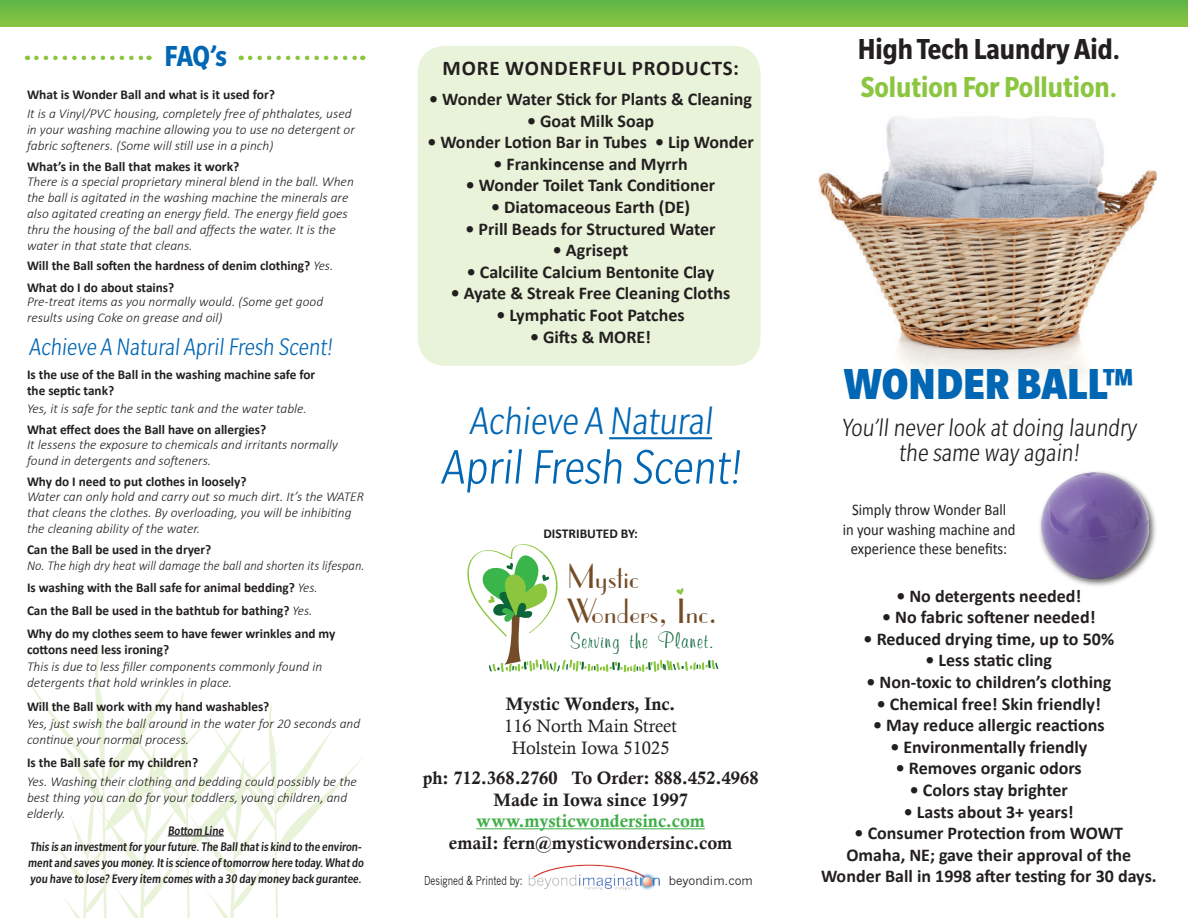
<style>
.page{position:relative;width:1188px;height:918px;background:#fff}
.page>*{position:absolute;margin:0;border:0;box-sizing:border-box;transform-origin:0 0}
.t1{font:300 condensed 52.5px "Slate Std";color:#0166b3}
.t2{font:900 condensed 47.25px "Slate Std";color:#0166b3}
.t3{font:300 condensed 42px "Slate Std";color:#0166b3}
.t4{font:33.3px/34.5px "Parisian BT";color:#744c27}
.t5{font:700 condensed 31.5px "Slate Std";color:#8cc641}
.t6{font:700 condensed 31.5px "Slate Std";color:#231f20}
.t7{font:700 condensed 31.5px "Slate Std";color:#0166b3}
.t8{font:27.75px "Muriel";color:#0c6638}
.t9{font:300 condensed 27px/25.5px "Slate Std";color:#231f20;text-align:center}
.t10{font:300 condensed 26.1px "Slate Std";color:#0166b3}
.t11{font:700 21px "Calibri";letter-spacing:.04em;color:#231f20}
.t12{font:700 18px/21.6px "Calibri";color:#231f20;text-align:center}
.t13{font:18px/21.6px "Calis MT Bol";color:#231f20;text-align:center}
.t14{font:18px/21.6px "Calisto";color:#231f20;text-align:center}
.t15{font:18px "Calis MT Bol";color:#40ae49}
.t16{font:16.2px/19.5px "Calibri";color:#231f20;text-align:center;scale:.9 1}
.t17{font:italic 300 13.5px/16.2px "Calibri";color:#231f20}
.t18{font:700 13.5px/23.2px "Calibri";color:#231f20}
.t19{font:500 condensed 13.5px/16.2px "Slate Std";color:#231f20;text-align:center}
.t20{font:italic 300 13.5px "Calibri";color:#231f20;scale:.94 1}
.t21{font:12px "News Gothic";color:#231f20;scale:.75 1}
.t22{font:12px "News Gothic";color:#231f20}
.s1{font-weight:300;font-style:italic}
</style>
<div class="page">
<div style="left:418px;top:46px;width:342px;height:320px;background:#e8f3d9;border-radius:27px"></div>
<svg style="left:27px;top:649px;width:336px;height:269px"></svg>
<img style="left:818px;top:116px;width:339px;height:275px">
<svg style="left:467px;top:544px;width:252px;height:129px"></svg>
<hr style="left:476px;top:828px;width:229px;height:1px;background:#40ae49">
<svg style="left:0;top:0;width:1188px;height:27px"></svg>
<svg style="left:36px;top:56px;width:113px;height:4px"></svg>
<svg style="left:250px;top:56px;width:113px;height:4px"></svg>
<hr style="left:168px;top:836px;width:56px;height:1px;background:#231f20">
<div style="left:1038px;top:469px;width:119px;height:119px;background:#231f20;opacity:.7"></div>
<img style="left:1041px;top:472px;width:107px;height:106px">
<img style="left:529px;top:864px;width:130px;height:26px">
<hr style="left:609px;top:437px;width:103px;height:2px;background:#0166b3">
<h3 class="t7" style="left:165px;top:40px;width:64px">FAQ’s</h3>
<p class="t18" style="left:27px;top:83px;width:250px">What is Wonder Ball and what is it used for?</p>
<p class="t17" style="left:27px;top:105px;width:329px">It is a Vinyl/PVC housing, completely free of phthalates, used in your washing machine allowing you to use no detergent or fabric softeners. (Some will still use in a pinch)</p>
<p class="t17" style="left:27px;top:173px;width:328px">There is a special proprietary mineral blend in the ball. When the ball is agitated in the washing machine the minerals are also agitated creating an energy field. The energy field goes thru the housing of the ball and affects the water. It is the water in that state that cleans.</p>
<p class="t18" style="left:27px;top:155px;width:214px">What’s in the Ball that makes it work?</p>
<p class="t18" style="left:27px;top:255px;width:308px;line-height:21.8px">Will the Ball soften the hardness of denim clothing? <span class="s1">Yes.<br></span>What do I do about stains?</p>
<p class="t17" style="left:27px;top:293px;width:298px">Pre-treat items as you normally would. (Some get good results using Coke on grease and oil)</p>
<h3 class="t10" style="left:29px;top:333px;width:308px">Achieve A NaturalApril Fresh Scent!</h3>
<p class="t18" style="left:27px;top:367px;width:290px;line-height:16.2px">Is the use of the Ball in the washing machine safe for the septic tank?</p>
<p class="t18" style="left:27px;top:417px;width:241px">What effect does the Ball have on allergies?</p>
<p class="t17" style="left:27px;top:400px;width:281px">Yes, it is safe for the septic tank and the water table.</p>
<p class="t17" style="left:27px;top:437px;width:312px">It lessens the exposure to chemicals and irritants normally found in detergents and softeners.</p>
<p class="t17" style="left:27px;top:488px;width:339px">Water can only hold and carry out so much dirt. It’s the WATER that cleans the clothes. By overloading, you will be inhibiting the cleaning ability of the water.</p>
<p class="t20" style="left:27px;top:557px;width:361px">No. The high dry heat will damage the ball and shorten its lifespan.</p>
<p class="t18" style="left:27px;top:470px;width:221px">Why do I need to put clothes in loosely?</p>
<p class="t18" style="left:27px;top:538px;width:186px">Can the Ball be used in the dryer?</p>
<p class="t18" style="left:27px;top:576px;width:310px">Is washing with the Ball safe for animal bedding? <span class="s1">Yes.<br></span>Can the Ball be used in the bathtub for bathing? <span class="s1">Yes.<br></span>Why do my clothes seem to have fewer wrinkles and my</p>
<p class="t18" style="left:27px;top:638px;width:144px">cottons need less ironing?</p>
<p class="t17" style="left:27px;top:658px;width:297px">This is due to less filler components commonly found in detergents that hold wrinkles in place.</p>
<p class="t17" style="left:27px;top:715px;width:335px">Yes, just swish the ball around in the water for 20 seconds and continue your normal process.</p>
<p class="t17" style="left:27px;top:773px;width:331px">Yes. Washing their clothing and bedding could possibly be the best thing you can do for your toddlers, young children, and elderly.</p>
<p class="t18" style="left:27px;top:694px;width:244px">Will the Ball work with my hand washables?</p>
<p class="t18" style="left:27px;top:751px;width:173px">Is the Ball safe for my children?</p>
<p class="t19" style="left:28px;top:822px;width:339px">Bottom Line<br>This is an investment for your future. The Ball that is kind to the environ&shy;ment and saves you money. It is science of tomorrow here today. What do you have to lose? Every item comes with a 30 day money back gurantee.</p>
<h3 class="t11" style="left:443px;top:55px;width:298px">MORE WONDERFUL PRODUCTS:</h3>
<h3 class="t12" style="left:429px;top:88px;width:324px">• Wonder Water Stick for Plants &amp; Cleaning</h3>
<h3 class="t12" style="left:527px;top:110px;width:129px">• Goat Milk Soap</h3>
<h3 class="t12" style="left:427px;top:131px;width:328px">• Wonder Lotion Bar in Tubes • Lip Wonder</h3>
<h3 class="t12" style="left:494px;top:153px;width:196px">• Frankincense and Myrrh</h3>
<h3 class="t12" style="left:466px;top:175px;width:251px">• Wonder Toilet Tank Conditioner</h3>
<h3 class="t12" style="left:491px;top:196px;width:201px">• Diatomaceous Earth (DE)</h3>
<h3 class="t12" style="left:466px;top:218px;width:251px">• Prill Beads for Structured Water</h3>
<h3 class="t12" style="left:553px;top:239px;width:77px">• Agrisept</h3>
<h3 class="t12" style="left:467px;top:261px;width:249px">• Calcilite Calcium Bentonite Clay</h3>
<h3 class="t12" style="left:451px;top:283px;width:281px">• Ayate &amp; Streak Free Cleaning Cloths</h3>
<h3 class="t12" style="left:496px;top:304px;width:190px">• Lymphatic Foot Patches</h3>
<h3 class="t12" style="left:530px;top:326px;width:123px">• Gifts &amp; MORE!</h3>
<h3 class="t3" style="left:469px;top:399px;width:249px">Achieve A Natural</h3>
<h1 class="t1" style="left:441px;top:440px;width:307px">April Fresh Scent!</h1>
<p class="t18" style="left:543px;top:522px;width:96px">DISTRIBUTED BY:</p>
<h3 class="t4" style="left:567px;top:559px;width:152px">Mystic<br>Wonders, Inc.</h3>
<h3 class="t8" style="left:570px;top:628px;width:145px">Serving the Planet.</h3>
<h3 class="t13" style="left:506px;top:693px;width:171px">Mystic Wonders, Inc.</h3>
<h3 class="t14" style="left:504px;top:715px;width:174px">116 North Main Street<br>Holstein Iowa 51025</h3>
<h3 class="t13" style="left:423px;top:767px;width:337px">ph: 712.368.2760 To Order: 888.452.4968<br>Made in Iowa since 1997</h3>
<h3 class="t15" style="left:476px;top:811px;width:230px">www.mysticwondersinc.com</h3>
<h3 class="t13" style="left:449px;top:832px;width:285px">email: fern@mysticwondersinc.com</h3>
<p class="t21" style="left:424px;top:874px;width:133px">Designed &amp; Printed by:</p>
<p class="t22" style="left:669px;top:874px;width:85px">beyondim.com</p>
<h3 class="t6" style="left:858px;top:32px;width:264px">High Tech Laundry Aid.</h3>
<h3 class="t5" style="left:861px;top:70px;width:258px">Solution For Pollution.</h3>
<h2 class="t2" style="left:844px;top:358px;width:292px">WONDER BALL™</h2>
<h3 class="t9" style="left:841px;top:414px;width:300px">You’ll never look at doing laundry the same way again!</h3>
<p class="t16" style="left:843px;top:500px;width:193px">Simply throw Wonder Ball<br>in your washing machine and experience these benefits:</p>
<h3 class="t12" style="left:896px;top:585px;width:186px">• No detergents needed!</h3>
<h3 class="t12" style="left:882px;top:607px;width:215px">• No fabric softener needed!</h3>
<h3 class="t12" style="left:864px;top:628px;width:252px">• Reduced drying time, up to 50%</h3>
<h3 class="t12" style="left:926px;top:650px;width:128px">• Less static cling</h3>
<h3 class="t12" style="left:866px;top:671px;width:246px">• Non-toxic to children’s clothing</h3>
<h3 class="t12" style="left:877px;top:693px;width:226px">• Chemical free! Skin friendly!</h3>
<h3 class="t12" style="left:873px;top:715px;width:233px">• May reduce allergic reactions</h3>
<h3 class="t12" style="left:890px;top:736px;width:199px">• Environmentally friendly</h3>
<h3 class="t12" style="left:896px;top:758px;width:187px">• Removes organic odors</h3>
<h3 class="t12" style="left:910px;top:779px;width:159px">• Colors stay brighter</h3>
<h3 class="t12" style="left:904px;top:801px;width:171px">• Lasts about 3+ years!</h3>
<h3 class="t12" style="left:821px;top:823px;width:337px">• Consumer Protection from WOWT<br>Omaha, NE; gave their approval of the<br>Wonder Ball in 1998 after testing for 30 days.</h3>
</div>
